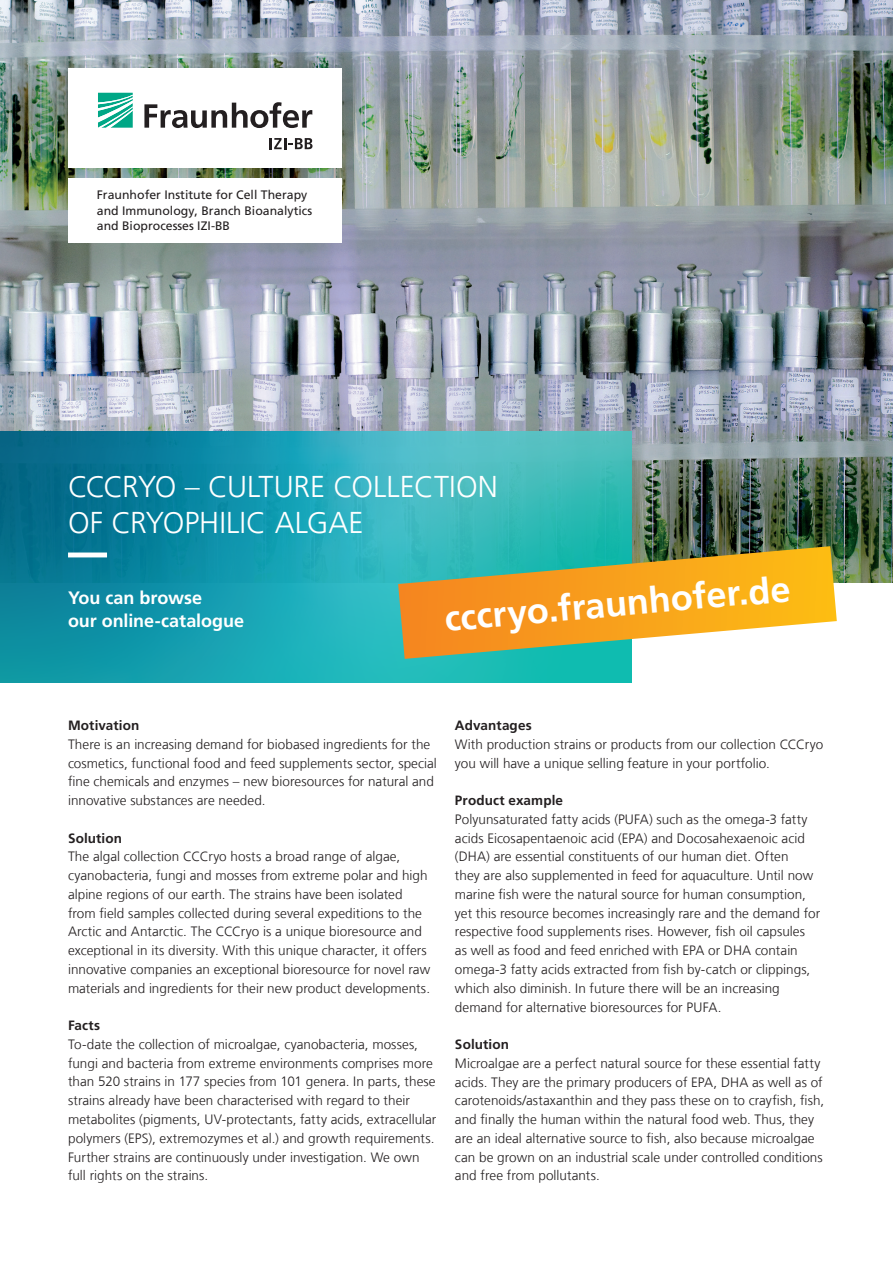
<style>
.page{position:relative;width:893px;height:1263px;background:#fff}
.page>*{position:absolute;margin:0;border:0;box-sizing:border-box;transform-origin:0 0}
.t1{font:700 36px "Frutiger LT Com";color:#fff}
.t2{font:300 30px/36px "Frutiger LT Com";letter-spacing:-.005em;color:#fff}
.t3{font:700 18px/23.4px "Frutiger LT Com";letter-spacing:-.005em;color:#fff}
.t4{font:300 13.5px/18.8px "Frutiger LT Com";color:#231f20}
.t5{font:700 13.5px "Frutiger LT Com";letter-spacing:.01em;color:#231f20}
.t6{font:12.3px/15.3px "Frutiger LT Com";color:#231f20}
</style>
<div class="page">
<img style="left:0;top:0;width:893px;height:583px">
<div style="left:68px;top:68px;width:273px;height:100px;background:#fff"></div>
<svg style="left:98px;top:93px;width:35px;height:35px"></svg>
<svg style="left:144px;top:102px;width:168px;height:26px"></svg>
<svg style="left:270px;top:138px;width:42px;height:11px"></svg>
<div style="left:68px;top:178px;width:273px;height:65px;background:#fff"></div>
<svg style="left:0;top:431px;width:631px;height:251px;background:#1e9eae"></svg>
<svg style="left:68px;top:552px;width:330px;height:5px;background:#2fa5b7"></svg>
<svg style="left:398px;top:546px;width:439px;height:113px;background:#caae53"></svg>
<p class="t6" style="left:97px;top:188px;width:217px">Fraunhofer Institute for Cell Therapy and Immunology, Branch Bioanalytics and Bioprocesses IZI-BB</p>
<h2 class="t2" style="left:68px;top:468px;width:431px">CCCRYO – CULTURE COLLECTION<br>OF CRYOPHILIC ALGAE</h2>
<h3 class="t3" style="left:68px;top:586px;width:177px">You can browse<br>our online-catalogue</h3>
<h1 class="t1" style="left:443px;top:598px;width:349px;rotate:-5deg">cccryo.fraunhofer.de</h1>
<p class="t5" style="left:68px;top:717px;width:73px">Motivation</p>
<p class="t4" style="left:68px;top:735px;width:370px">There is an increasing demand for biobased ingredients for the cosmetics, functional food and feed supplements sector, special fine chemicals and enzymes – new bioresources for natural and innovative substances are needed.</p>
<p class="t5" style="left:68px;top:830px;width:56px">Solution</p>
<p class="t4" style="left:68px;top:847px;width:364px">The algal collection CCCryo hosts a broad range of algae, cyanobacteria, fungi and mosses from extreme polar and high alpine regions of our earth. The strains have been isolated from field samples collected during several expeditions to the Arctic and Antarctic. The CCCryo is a unique bioresource and exceptional in its diversity. With this unique character, it offers innovative companies an exceptional bioresource for novel raw materials and ingredients for their new product developments.</p>
<p class="t5" style="left:68px;top:1017px;width:34px">Facts</p>
<p class="t4" style="left:68px;top:1035px;width:370px">To-date the collection of microalgae, cyanobacteria, mosses, fungi and bacteria from extreme environments comprises more than 520 strains in 177 species from 101 genera. In parts, these strains already have been characterised with regard to their metabolites (pigments, UV-protectants, fatty acids, extracellular polymers (EPS), extremozymes et al.) and growth requirements.<br>Further strains are continuously under investigation. We own full rights on the strains.</p>
<p class="t5" style="left:455px;top:718px;width:78px">Advantages</p>
<p class="t4" style="left:455px;top:735px;width:370px">With production strains or products from our collection CCCryo you will have a unique selling feature in your portfolio.</p>
<p class="t5" style="left:455px;top:793px;width:110px">Product example</p>
<p class="t4" style="left:455px;top:810px;width:367px">Polyunsaturated fatty acids (PUFA) such as the omega-3 fatty acids Eicosapentaenoic acid (EPA) and Docosahexaenoic acid (DHA) are essential constituents of our human diet. Often<br>they are also supplemented in feed for aquaculture. Until now marine fish were the natural source for human consumption, yet this resource becomes increasingly rare and the demand for respective food supplements rises. However, fish oil capsules as well as food and feed enriched with EPA or DHA contain omega-3 fatty acids extracted from fish by-catch or clippings, which also diminish. In future there will be an increasing demand for alternative bioresources for PUFA.</p>
<p class="t5" style="left:455px;top:1036px;width:56px">Solution</p>
<p class="t4" style="left:455px;top:1054px;width:371px">Microalgae are a perfect natural source for these essential fatty acids. They are the primary producers of EPA, DHA as well as of carotenoids/astaxanthin and they pass these on to crayfish, fish, and finally the human within the natural food web. Thus, they are an ideal alternative source to fish, also because microalgae can be grown on an industrial scale under controlled conditions and free from pollutants.</p>
</div>
